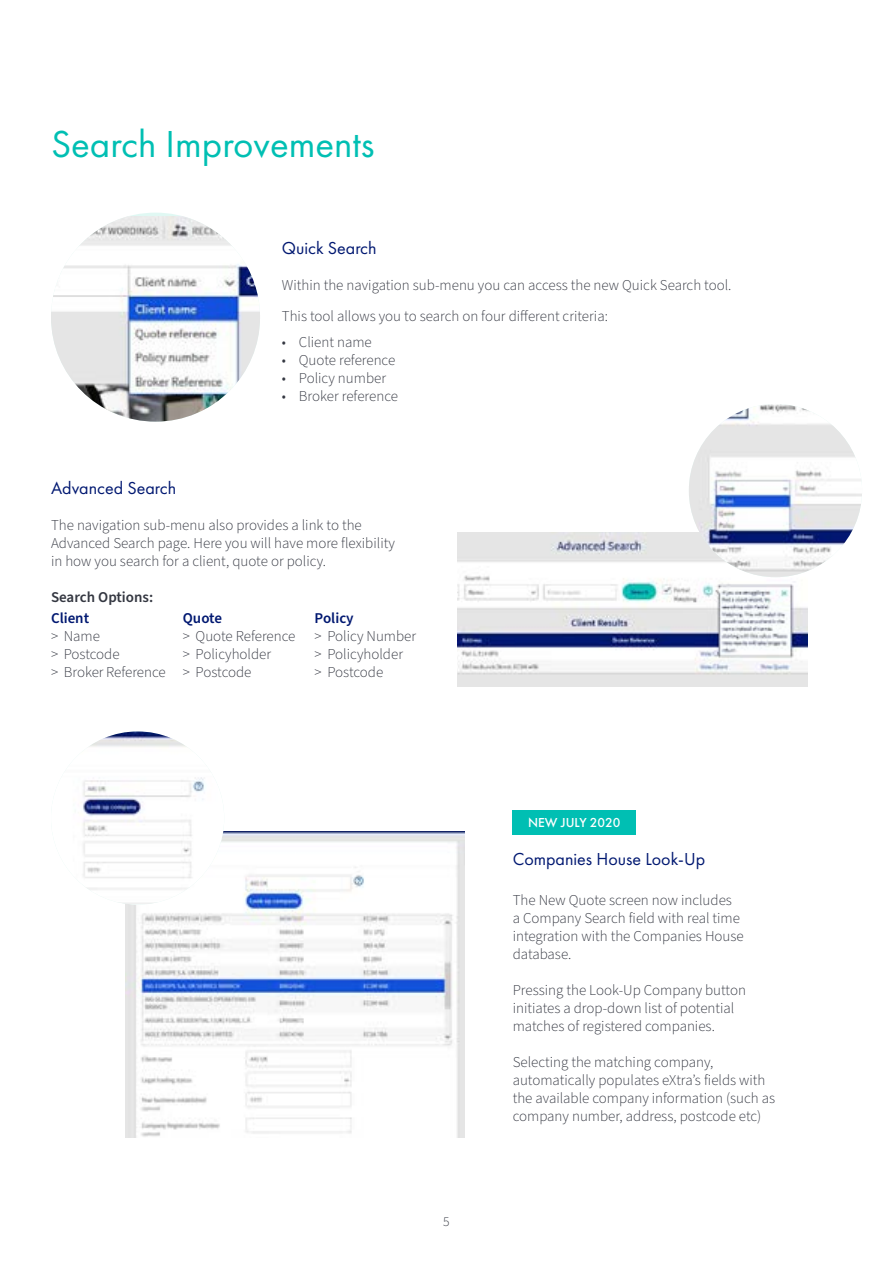
<style>
.page{position:relative;width:893px;height:1263px;background:#fff}
.page>*{position:absolute;margin:0;border:0;box-sizing:border-box;transform-origin:0 0}
.t1{font:39px "Futura PT";color:#00bfb3}
.t2{font:18px "Futura PT";color:#001871}
.t3{font:300 15px/18px "Source Sans Pro";color:#343741}
.t4{font:600 15px "Source Sans Pro";color:#001871}
.t5{font:600 15px "Source Sans Pro";color:#343741}
.t6{font:500 13.5px "Futura PT";color:#fff}
.t7{font:300 13.5px "Source Sans Pro";color:#343741}
</style>
<div class="page">
<img style="left:51px;top:216px;width:209px;height:206px">
<img style="left:457px;top:533px;width:351px;height:153px">
<img style="left:689px;top:404px;width:173px;height:173px;border-radius:87px">
<img style="left:126px;top:831px;width:339px;height:306px">
<img style="left:51px;top:731px;width:173px;height:174px;border-radius:87px">
<div style="left:513px;top:810px;width:123px;height:24px;background:#00bfb3"></div>
<h1 class="t1" style="left:51px;top:121px;width:325px">Search Improvements</h1>
<p class="t2" style="left:282px;top:237px;width:96px">Quick Search</p>
<p class="t3" style="left:282px;top:270px;width:451px;line-height:30.8px">Within the navigation sub-menu you can access the new Quick Search tool.<br>This tool allows you to search on four different criteria:</p>
<p class="t3" style="left:282px;top:334px;width:91px">• Client name</p>
<p class="t3" style="left:282px;top:352px;width:115px">• Quote reference</p>
<p class="t3" style="left:282px;top:370px;width:106px">• Policy number</p>
<p class="t3" style="left:282px;top:388px;width:118px">• Broker reference</p>
<p class="t2" style="left:51px;top:477px;width:127px">Advanced Search</p>
<p class="t3" style="left:51px;top:516px;width:345px">The navigation sub-menu also provides a link to the<br>Advanced Search page. Here you will have more flexibility in how you search for a client, quote or policy.</p>
<p class="t5" style="left:51px;top:587px;width:104px">Search Options:</p>
<p class="t4" style="left:51px;top:608px;width:40px">Client</p>
<p class="t3" style="left:51px;top:628px;width:116px">&gt; Name<br>&gt; Postcode<br>&gt; Broker Reference</p>
<p class="t4" style="left:183px;top:608px;width:41px">Quote</p>
<p class="t3" style="left:183px;top:628px;width:114px">&gt; Quote Reference &gt; Policyholder<br>&gt; Postcode</p>
<p class="t4" style="left:315px;top:608px;width:41px">Policy</p>
<p class="t3" style="left:315px;top:628px;width:103px">&gt; Policy Number &gt; Policyholder<br>&gt; Postcode</p>
<p class="t7" style="left:443px;top:1212px;width:8px">5</p>
<p class="t6" style="left:528px;top:815px;width:94px">NEW JULY 2020</p>
<p class="t2" style="left:513px;top:848px;width:194px">Companies House Look-Up</p>
<p class="t3" style="left:513px;top:891px;width:233px">The New Quote screen now includes<br>a Company Search field with real time integration with the Companies House database.</p>
<p class="t3" style="left:513px;top:981px;width:235px">Pressing the Look-Up Company button initiates a drop-down list of potential matches of registered companies.</p>
<p class="t3" style="left:513px;top:1053px;width:264px">Selecting the matching company, automatically populates eXtra’s fields with the available company information (such as company number, address, postcode etc)</p>
</div>
